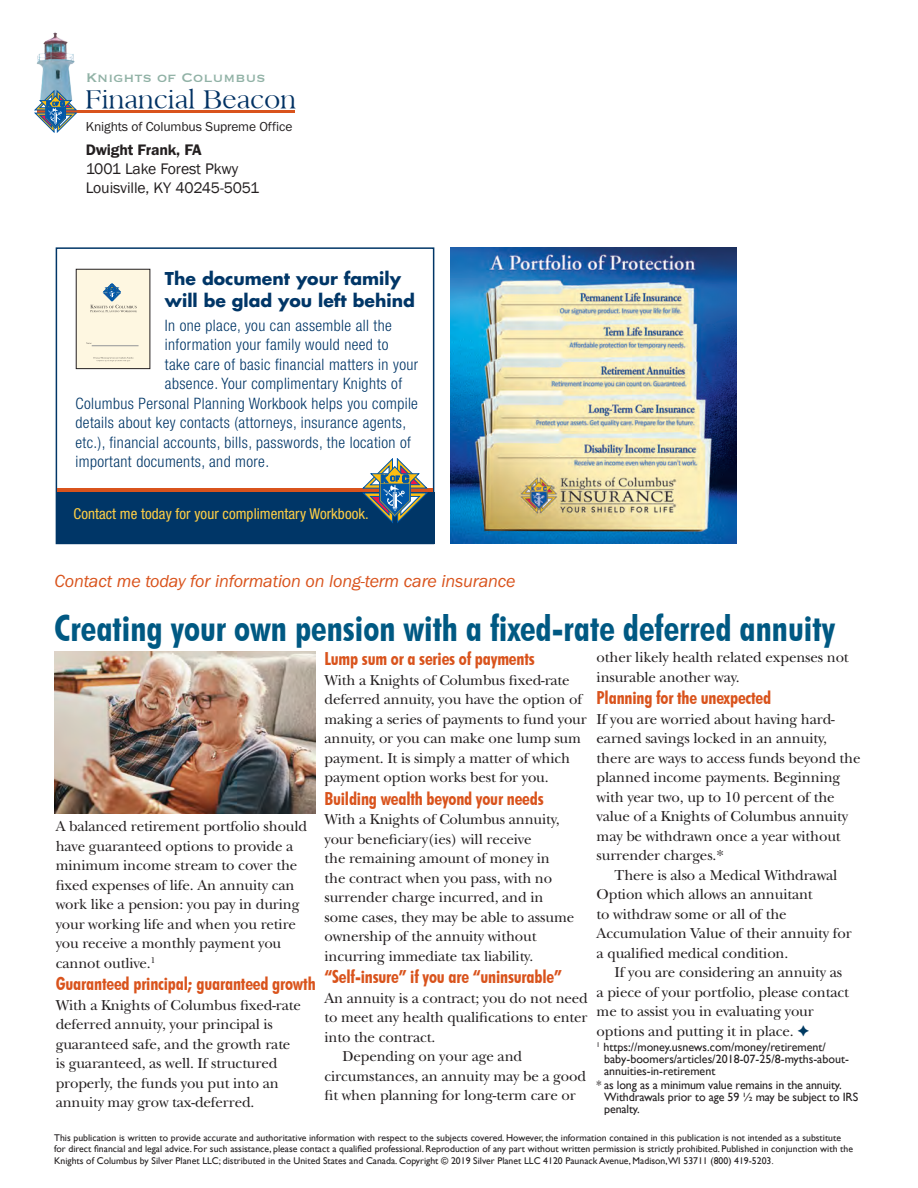
<style>
.page{position:relative;width:918px;height:1188px;background:#fff}
.page>*{position:absolute;margin:0;border:0;box-sizing:border-box;transform-origin:0 0}
.t1{font:700 condensed 36px "Futura BT";color:#005983}
.t2{font:27.6px "Sanford";letter-spacing:-.01em;color:#003163}
.t3{font:700 condensed 18px "Futura BT";letter-spacing:-.01em;color:#d9531c}
.t4{font:italic 18px "Franklin Gothic Itc T";letter-spacing:-.01em;color:#d9531c}
.t5{font:700 17.25px/22.5px "Futura";color:#003667}
.t6{font:16.5px "Copperplate";color:#91b2a6}
.t7{font:300 condensed 15.75px "Helvetica Neue LT Std";letter-spacing:.025em;color:#003667}
.t8{font:15.75px/19px "Franklin Gothic";letter-spacing:-.01em;color:#231f20}
.t9{font:600 15.75px "Franklin Gothic Itc T";letter-spacing:-.01em;color:#231f20}
.t10{font:15px/19.5px "New Baskerville";letter-spacing:-.01em;color:#231f20}
.t11{font:condensed 15px "Helvetica Neue";letter-spacing:.005em;color:#ffcf45}
.t12{font:13.5px "Franklin Gothic Itc T";letter-spacing:-.01em;color:#231f20}
.t13{font:12px/12px "Gill Sans";letter-spacing:-.01em;color:#231f20}
.t14{font:9.75px/11.2px "Gill Sans";color:#231f20}
.s1{font-family:"Franklin Gothic"}
.s2{color:#003a62}
.s3{font-family:"Baskerville"}
</style>
<div class="page">
<div style="left:56px;top:247px;width:378px;height:297px;border:2px solid #003667"></div>
<img style="left:36px;top:32px;width:39px;height:58px">
<hr style="left:37px;top:110px;width:258px;height:3px;background:#d9531c">
<svg style="left:35px;top:90px;width:42px;height:43px"></svg>
<img style="left:55px;top:651px;width:260px;height:163px">
<div style="left:76px;top:269px;width:74px;height:100px;background:#fef7e1"></div>
<div style="left:76px;top:269px;width:74px;height:100px;border:1px solid #231f20"></div>
<svg style="left:90px;top:284px;width:47px;height:28px"></svg>
<hr style="left:92px;top:345px;width:47px;height:1px;background:#939598">
<svg style="left:93px;top:357px;width:40px;height:5px"></svg>
<div style="left:56px;top:492px;width:378px;height:51px;background:#003667"></div>
<hr style="left:57px;top:488px;width:376px;height:4px;background:#d9531c">
<svg style="left:362px;top:458px;width:66px;height:65px"></svg>
<img style="left:450px;top:247px;width:286px;height:297px">
<p class="t6" style="left:86px;top:67px;width:181px">Knights of Columbus</p>
<h2 class="t2" style="left:85px;top:82px;width:213px">Financial Beacon</h2>
<p class="t12" style="left:86px;top:119px;width:208px">Knights of Columbus Supreme Office</p>
<p class="t9" style="left:86px;top:140px;width:118px">Dwight Frank<span class="s1">, FA</span></p>
<p class="t8" style="left:86px;top:159px;width:175px">1001 Lake Forest Pkwy<br>Louisville, KY 40245-5051</p>
<p class="t5" style="left:165px;top:267px;width:251px">The document your family will be glad you left behind</p>
<p class="t7" style="left:165px;top:316px;width:228px">In one place, you can assemble all the</p>
<p class="t7" style="left:165px;top:335px;width:225px">information your family would need to</p>
<p class="t7" style="left:165px;top:355px;width:255px">take care of basic financial matters in your</p>
<p class="t7" style="left:165px;top:374px;width:239px">absence. Your complimentary Knights of</p>
<p class="t7" style="left:76px;top:394px;width:344px">Columbus Personal Planning Workbook helps you compile</p>
<p class="t7" style="left:76px;top:413px;width:332px">details about key contacts (attorneys, insurance agents,</p>
<p class="t7" style="left:76px;top:433px;width:337px">etc.), financial accounts, bills, passwords, the location of</p>
<p class="t7" style="left:76px;top:452px;width:195px">important documents, and more.</p>
<p class="t11" style="left:74px;top:505px;width:297px">Contact me today for your complimentary Workbook.</p>
<p class="t4" style="left:55px;top:571px;width:462px">Contact me today for information on long-term care insurance</p>
<p class="t1" style="left:54px;top:606px;width:782px">Creating your own pension with a fixed-rate deferred annuity</p>
<p class="t3" style="left:325px;top:648px;width:212px">Lump sum or a series of payments</p>
<p class="t10" style="left:325px;top:670px;width:264px">With a Knights of Columbus fixed-rate deferred annuity, you have the option of making a series of payments to fund your annuity, or you can make one lump sum payment. It is simply a matter of which payment option works best for you.</p>
<p class="t3" style="left:325px;top:787px;width:221px">Building wealth beyond your needs</p>
<p class="t10" style="left:325px;top:810px;width:251px">With a Knights of Columbus annuity, your beneficiary(ies) will receive<br>the remaining amount of money in the contract when you pass, with no surrender charge incurred, and in some cases, they may be able to assume ownership of the annuity without incurring immediate tax liability.</p>
<p class="t3" style="left:325px;top:966px;width:239px">“Self-insure” if you are “uninsurable”</p>
<p class="t10" style="left:325px;top:988px;width:265px">An annuity is a contract; you do not need</p>
<p class="t10" style="left:325px;top:1008px;width:265px">to meet any health qualifications to enter</p>
<p class="t10" style="left:325px;top:1027px;width:112px">into the contract.</p>
<p class="t10" style="left:343px;top:1047px;width:181px">Depending on your age and</p>
<p class="t10" style="left:325px;top:1066px;width:263px">circumstances, an annuity may be a good</p>
<p class="t10" style="left:325px;top:1086px;width:253px">fit when planning for long-term care or</p>
<p class="t10" style="left:597px;top:648px;width:254px">other likely health related expenses not insurable another way.</p>
<p class="t3" style="left:597px;top:687px;width:176px">Planning for the unexpected</p>
<p class="t10" style="left:597px;top:709px;width:240px">If you are worried about having hard-</p>
<p class="t10" style="left:597px;top:729px;width:232px">earned savings locked in an annuity,</p>
<p class="t10" style="left:597px;top:748px;width:265px">there are ways to access funds beyond the</p>
<p class="t10" style="left:597px;top:768px;width:245px">planned income payments. Beginning</p>
<p class="t10" style="left:597px;top:787px;width:240px">with year two, up to 10 percent of the</p>
<p class="t10" style="left:597px;top:807px;width:253px">value of a Knights of Columbus annuity</p>
<p class="t10" style="left:597px;top:826px;width:246px">may be withdrawn once a year without</p>
<p class="t10" style="left:597px;top:846px;width:129px">surrender charges.*</p>
<p class="t10" style="left:615px;top:865px;width:224px">There is also a Medical Withdrawal</p>
<p class="t10" style="left:597px;top:885px;width:218px">Option which allows an annuitant</p>
<p class="t10" style="left:597px;top:904px;width:192px">to withdraw some or all of the</p>
<p class="t10" style="left:597px;top:924px;width:257px">Accumulation Value of their annuity for</p>
<p class="t10" style="left:597px;top:943px;width:193px">a qualified medical condition.</p>
<p class="t10" style="left:615px;top:963px;width:229px">If you are considering an annuity as</p>
<p class="t10" style="left:597px;top:982px;width:254px">a piece of your portfolio, please contact</p>
<p class="t10" style="left:597px;top:1002px;width:219px">me to assist you in evaluating your</p>
<p class="t10" style="left:597px;top:1021px;width:214px">options and putting it in place. <span class="s2">✦</span></p>
<p class="t13" style="left:604px;top:1041px;width:246px;text-indent:-8px"><sup>1</sup> https://money.usnews.com/money/retirement/ baby-boomers/articles/2018-07-25/8-myths-about&shy;annuities-in-retirement</p>
<p class="t13" style="left:604px;top:1078px;width:256px;text-indent:-8px">* as long as a minimum value remains in the annuity.<br>Withdrawals prior to age 59 ½ may be subject to IRS penalty.</p>
<p class="t10" style="left:56px;top:817px;width:253px">A balanced retirement portfolio should have guaranteed options to provide a minimum income stream to cover the fixed expenses of life. An annuity can work like a pension: you pay in during your working life and when you retire you receive a monthly payment you cannot outlive.<sup>1</sup></p>
<p class="t3" style="left:56px;top:973px;width:261px">Guaranteed principal; guaranteed growth</p>
<p class="t10" style="left:56px;top:995px;width:247px">With a Knights of Columbus fixed-rate deferred annuity, your principal is guaranteed safe, and the growth rate is guaranteed, as well. If structured properly, the funds you put into an annuity may grow tax-deferred.</p>
<p class="t14" style="left:54px;top:1132px;width:800px">This publication is written to provide accurate and authoritative information with respect to the subjects covered. However, the information contained in this publication is not intended as a substitute for direct financial and legal advice. For such assistance, please contact a qualified professional. Reproduction of any part without written permission is strictly prohibited. Published in conjunction with the<br>Knights of Columbus by Silver Planet LLC; distributed in the United States and Canada. Copyright © 2019 Silver Planet LLC 4120 Paunack Avenue, Madison,WI 53711 (800) 419-5203<span class="s3">.</span></p>
</div>
